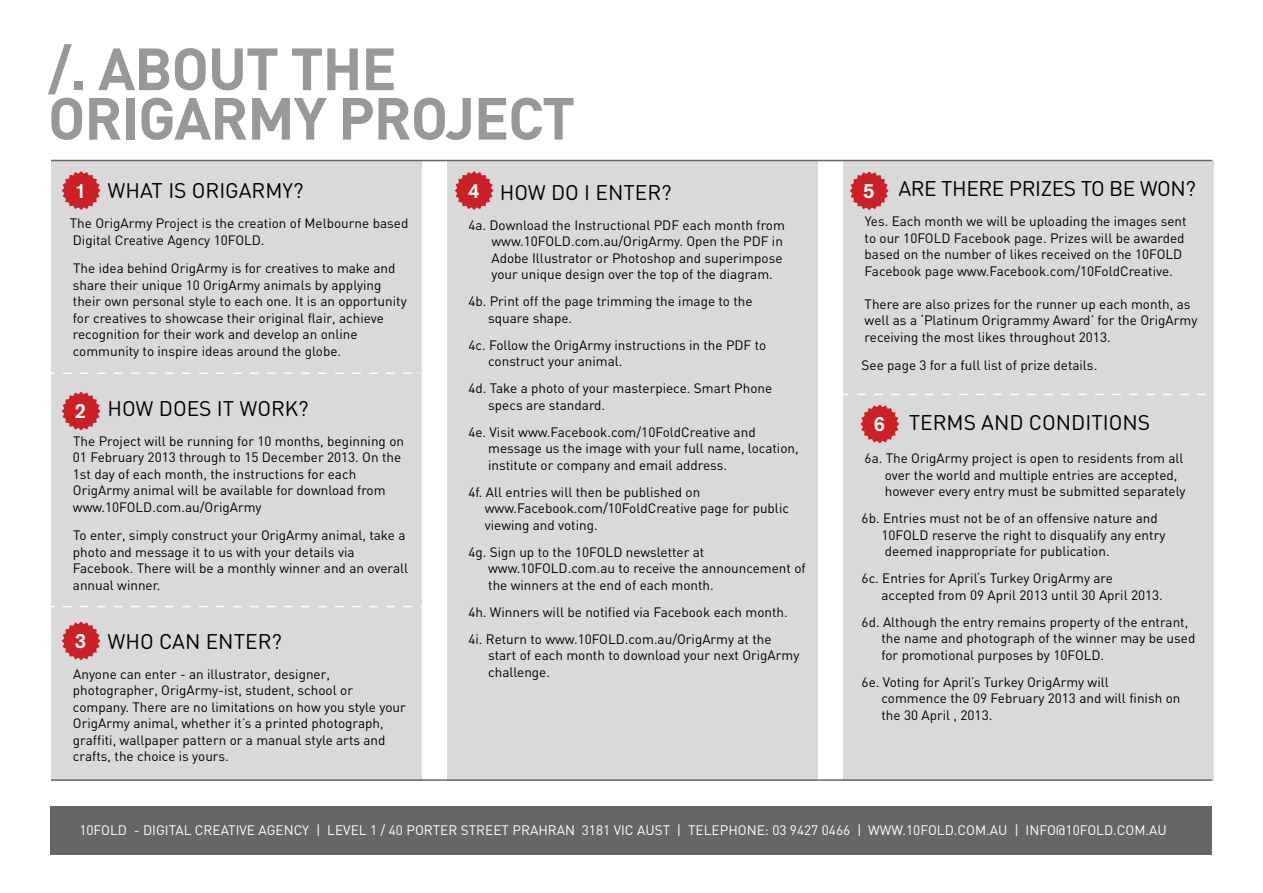
<style>
.page{position:relative;width:1263px;height:893px;background:#fff}
.page>*{position:absolute;margin:0;border:0;box-sizing:border-box;transform-origin:0 0}
.t1{font:700 58.5px/49.5px "DIN";letter-spacing:-.02em;color:#989898}
.t2{font:21px "DIN Round Pro";color:#000}
.t3{font:21px "DIN Round Pro";letter-spacing:-.02em;color:#000}
.t4{font:700 20.4px "Basic Commercial";color:#fff}
.t5{font:13.65px "DIN";color:#fff}
.t6{font:13.5px/16.5px "DIN";color:#000}
</style>
<div class="page">
<div style="left:51px;top:161px;width:370px;height:619px;background:#d9d9d9"></div>
<div style="left:447px;top:161px;width:370px;height:619px;background:#d9d9d9"></div>
<div style="left:844px;top:161px;width:370px;height:619px;background:#d9d9d9"></div>
<div style="left:51px;top:806px;width:1161px;height:49px;background:#666"></div>
<hr style="left:51px;top:779px;width:1161px;height:2px;background:#676767">
<svg style="left:51px;top:372px;width:371px;height:2px"></svg>
<svg style="left:51px;top:606px;width:370px;height:1px"></svg>
<svg style="left:844px;top:394px;width:362px;height:1px"></svg>
<svg style="left:62px;top:196px;width:38px;height:14px"></svg>
<svg style="left:455px;top:196px;width:38px;height:14px"></svg>
<svg style="left:62px;top:392px;width:39px;height:38px"></svg>
<svg style="left:62px;top:621px;width:39px;height:39px"></svg>
<svg style="left:850px;top:196px;width:38px;height:14px"></svg>
<svg style="left:860px;top:404px;width:39px;height:39px"></svg>
<img style="left:51px;top:159px;width:1163px;height:37px">
<h1 class="t1" style="left:48px;top:42px;width:529px">/. ABOUT THE<br>ORIGARMY PROJECT</h1>
<h2 class="t2" style="left:70px;top:176px;width:235px">1. WHAT IS ORIGARMY?</h2>
<p class="t6" style="left:70px;top:215px;width:340px">The OrigArmy Project is the creation of Melbourne based<br>Digital Creative Agency 10FOLD.</p>
<p class="t6" style="left:73px;top:260px;width:335px">The idea behind OrigArmy is for creatives to make and share their unique 10 OrigArmy animals by applying their own personal style to each one. It is an opportunity for creatives to showcase their original flair, achieve recognition for their work and develop an online community to inspire ideas around the globe.</p>
<h3 class="t4" style="left:75px;top:179px;width:13px">1</h3>
<h3 class="t4" style="left:468px;top:179px;width:13px">4</h3>
<h2 class="t2" style="left:500px;top:178px;width:173px">HOW DO I ENTER?</h2>
<p class="t6" style="left:491px;top:216px;width:295px;text-indent:-23px">4a. Download the Instructional PDF each month from www.10FOLD.com.au/OrigArmy. Open the PDF in Adobe Illustrator or Photoshop and superimpose your unique design over the top of the diagram.</p>
<p class="t6" style="left:488px;top:293px;width:266px;text-indent:-20px">4b. Print off the page trimming the image to the square shape.</p>
<p class="t6" style="left:488px;top:336px;width:280px;text-indent:-20px">4c. Follow the OrigArmy instructions in the PDF to construct your animal.</p>
<p class="t6" style="left:488px;top:380px;width:286px;text-indent:-20px">4d. Take a photo of your masterpiece. Smart Phone specs are standard.</p>
<p class="t6" style="left:488px;top:423px;width:312px;text-indent:-20px">4e. Visit www.Facebook.com/10FoldCreative and message us the image with your full name, location, institute or company and email address.</p>
<p class="t6" style="left:485px;top:483px;width:306px;text-indent:-16px">4f. All entries will then be published on www.Facebook.com/10FoldCreative page for public viewing and voting.</p>
<p class="t6" style="left:488px;top:543px;width:319px;text-indent:-20px">4g. Sign up to the 10FOLD newsletter at www.10FOLD.com.au to receive the announcement of the winners at the end of each month.</p>
<p class="t6" style="left:468px;top:598px;width:321px;line-height:27px">4h. Winners will be notified via Facebook each month.<br>4i. Return to www.10FOLD.com.au/OrigArmy at the</p>
<p class="t6" style="left:488px;top:647px;width:313px">start of each month to download your next OrigArmy challenge.</p>
<h2 class="t2" style="left:70px;top:394px;width:240px">2. HOW DOES IT WORK?</h2>
<p class="t6" style="left:73px;top:432px;width:333px">The Project will be running for 10 months, beginning on 01 February 2013 through to 15 December 2013. On the 1st day of each month, the instructions for each OrigArmy animal will be available for download from www.10FOLD.com.au/OrigArmy</p>
<p class="t6" style="left:73px;top:527px;width:337px">To enter, simply construct your OrigArmy animal, take a photo and message it to us with your details via Facebook. There will be a monthly winner and an overall annual winner.</p>
<h3 class="t4" style="left:75px;top:399px;width:13px">2</h3>
<h2 class="t2" style="left:70px;top:627px;width:214px">3. WHO CAN ENTER?</h2>
<p class="t6" style="left:73px;top:665px;width:334px">Anyone can enter - an illustrator, designer, photographer, OrigArmy-ist, student, school or company. There are no limitations on how you style your OrigArmy animal, whether it’s a printed photograph, graffiti, wallpaper pattern or a manual style arts and crafts, the choice is yours.</p>
<h3 class="t4" style="left:75px;top:629px;width:13px">3</h3>
<h2 class="t3" style="left:862px;top:175px;width:336px">5. ARE THERE PRIZES TO BE WON?</h2>
<p class="t6" style="left:865px;top:213px;width:323px">Yes. Each month we will be uploading the images sent to our 10FOLD Facebook page. Prizes will be awarded based on the number of likes received on the 10FOLD Facebook page www.Facebook.com/10FoldCreative.</p>
<p class="t6" style="left:865px;top:296px;width:334px">There are also prizes for the runner up each month, as well as a ‘Platinum Origrammy Award’ for the OrigArmy receiving the most likes throughout 2013.</p>
<p class="t6" style="left:861px;top:357px;width:237px">See page 3 for a full list of prize details.</p>
<h3 class="t4" style="left:863px;top:179px;width:13px">5</h3>
<h2 class="t2" style="left:909px;top:409px;width:243px">TERMS AND CONDITIONS</h2>
<p class="t6" style="left:885px;top:450px;width:302px;text-indent:-20px">6a. The OrigArmy project is open to residents from all over the world and multiple entries are accepted, however every entry must be submitted separately</p>
<p class="t6" style="left:881px;top:510px;width:285px;text-indent:-20px">6b. Entries must not be of an offensive nature and<br>10FOLD reserve the right to disqualify any entry deemed inappropriate for publication.</p>
<p class="t6" style="left:881px;top:570px;width:283px;text-indent:-20px">6c. Entries for April‘s Turkey OrigArmy are accepted from 09 April 2013 until 30 April 2013.</p>
<p class="t6" style="left:881px;top:614px;width:315px;text-indent:-20px">6d. Although the entry remains property of the entrant, the name and photograph of the winner may be used for promotional purposes by 10FOLD.</p>
<p class="t6" style="left:881px;top:674px;width:300px;text-indent:-20px">6e. Voting for April’s Turkey OrigArmy will<br>commence the 09 February 2013 and will finish on the 30 April , 2013.</p>
<h3 class="t4" style="left:874px;top:412px;width:13px">6</h3>
<p class="t5" style="left:79px;top:822px;width:1089px">10FOLD - DIGITAL CREATIVE AGENCY | LEVEL 1 / 40 PORTER STREET PRAHRAN 3181 VIC AUST | TELEPHONE: 03 9427 0466 | WWW.10FOLD.COM.AU | INFO@10FOLD.COM.AU</p>
</div>
